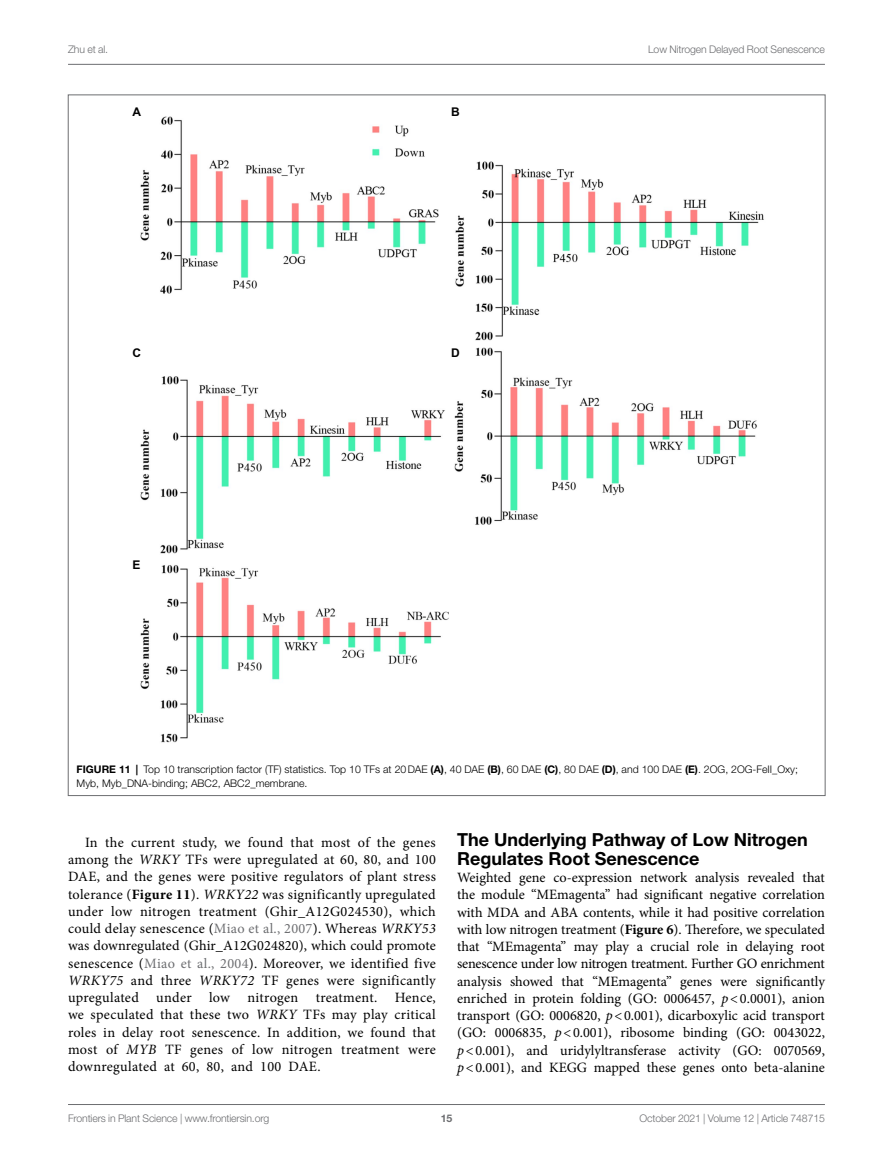
<style>
.page{position:relative;width:893px;height:1170px;background:#fff}
.page>*{position:absolute;margin:0;border:0;box-sizing:border-box;transform-origin:0 0}
.HEAD_2{font:700 18px/18.8px "Helvetica Neue LT Std";color:#000}
.TEXT{font:14.25px/17.2px "Minion Pro";letter-spacing:.02em;color:#000;text-align:justify}
.TEXT_FLUSH{font:14.25px/17.2px "Minion Pro";color:#000;text-align:justify}
.t1{font:700 12px "Arial";color:#000}
.FIG_LEG{font:300 10.5px/14.2px "Helvetica Neue LT Std";color:#000}
.t2{font:300 10.5px "Helvetica Neue LT Std";letter-spacing:-.015em;color:#6d6e71}
.t3{font:700 10.5px "Helvetica Neue LT Std";color:#6d6e71}
.s1{font-weight:700}
.s2{font-style:italic}
.s3{color:#6d6e71}
</style>
<div class="page">
<hr style="left:68px;top:64px;width:757px;height:1px;background:#6d6e71">
<hr style="left:68px;top:1104px;width:757px;height:1px;background:#6d6e71">
<img style="left:140px;top:116px;width:624px;height:627px">
<p class="t2" style="left:68px;top:42px;width:42px">Zhu et al.</p>
<p class="t2" style="left:648px;top:42px;width:178px">Low Nitrogen Delayed Root Senescence</p>
<p class="t1" style="left:133px;top:103px;width:10px">A</p>
<p class="t1" style="left:451px;top:103px;width:10px">B</p>
<p class="t1" style="left:133px;top:345px;width:10px">C</p>
<p class="t1" style="left:133px;top:556px;width:10px">E</p>
<p class="t1" style="left:451px;top:345px;width:10px">D</p>
<p class="FIG_LEG" style="left:77px;top:761px;width:723px"><span class="s1">FIGURE 11 |</span> Top 10 transcription factor (TF) statistics. Top 10 TFs at 20DAE <span class="s1">(A)</span>, 40 DAE <span class="s1">(B)</span>, 60 DAE <span class="s1">(C)</span>, 80 DAE <span class="s1">(D)</span>, and 100 DAE <span class="s1">(E)</span>. 2OG, 2OG-FeII_Oxy;<br>Myb, Myb_DNA-binding; ABC2, ABC2_membrane.</p>
<p class="TEXT" style="left:68px;top:833px;width:369px;text-indent:17px">In the current study, we found that most of the genes among the <span class="s2">WRKY</span> TFs were upregulated at 60, 80, and 100<br>DAE, and the genes were positive regulators of plant stress tolerance (<span class="s1">Figure 11</span>). <span class="s2">WRKY22</span> was significantly upregulated under low nitrogen treatment (Ghir_A12G024530), which could delay senescence (<span class="s3">Miao et al., 2007</span>). Whereas <span class="s2">WRKY53 </span>was downregulated (Ghir_A12G024820), which could promote senescence (<span class="s3">Miao et al., 2004</span>). Moreover, we identified five <span class="s2">WRKY75</span> and three <span class="s2">WRKY72</span> TF genes were significantly upregulated under low nitrogen treatment. Hence, we speculated that these two <span class="s2">WRKY</span> TFs may play critical roles in delay root senescence. In addition, we found that most of <span class="s2">MYB</span> TF genes of low nitrogen treatment were downregulated at 60, 80, and 100 DAE.</p>
<p class="HEAD_2" style="left:457px;top:829px;width:352px">The Underlying Pathway of Low Nitrogen<br>Regulates Root Senescence</p>
<p class="TEXT_FLUSH" style="left:457px;top:868px;width:369px">Weighted gene co-expression network analysis revealed that the module “MEmagenta” had significant negative correlation with MDA and ABA contents, while it had positive correlation with low nitrogen treatment (<span class="s1">Figure 6</span>). Therefore, we speculated that “MEmagenta” may play a crucial role in delaying root senescence under low nitrogen treatment. Further GO enrichment analysis showed that “MEmagenta” genes were significantly enriched in protein folding (GO: 0006457, <span class="s2">p</span>&lt;0.0001), anion transport (GO: 0006820, <span class="s2">p</span>&lt;0.001), dicarboxylic acid transport (GO: 0006835, <span class="s2">p</span>&lt;0.001), ribosome binding (GO: 0043022, <span class="s2">p</span>&lt;0.001), and uridylyltransferase activity (GO: 0070569, <span class="s2">p</span>&lt;0.001), and KEGG mapped these genes onto beta-alanine</p>
<p class="t2" style="left:68px;top:1111px;width:203px">Frontiers in Plant Science | www.frontiersin.org</p>
<p class="t3" style="left:441px;top:1111px;width:13px">15</p>
<p class="t2" style="left:640px;top:1111px;width:187px">October 2021 | Volume 12 | Article 748715</p>
</div>
